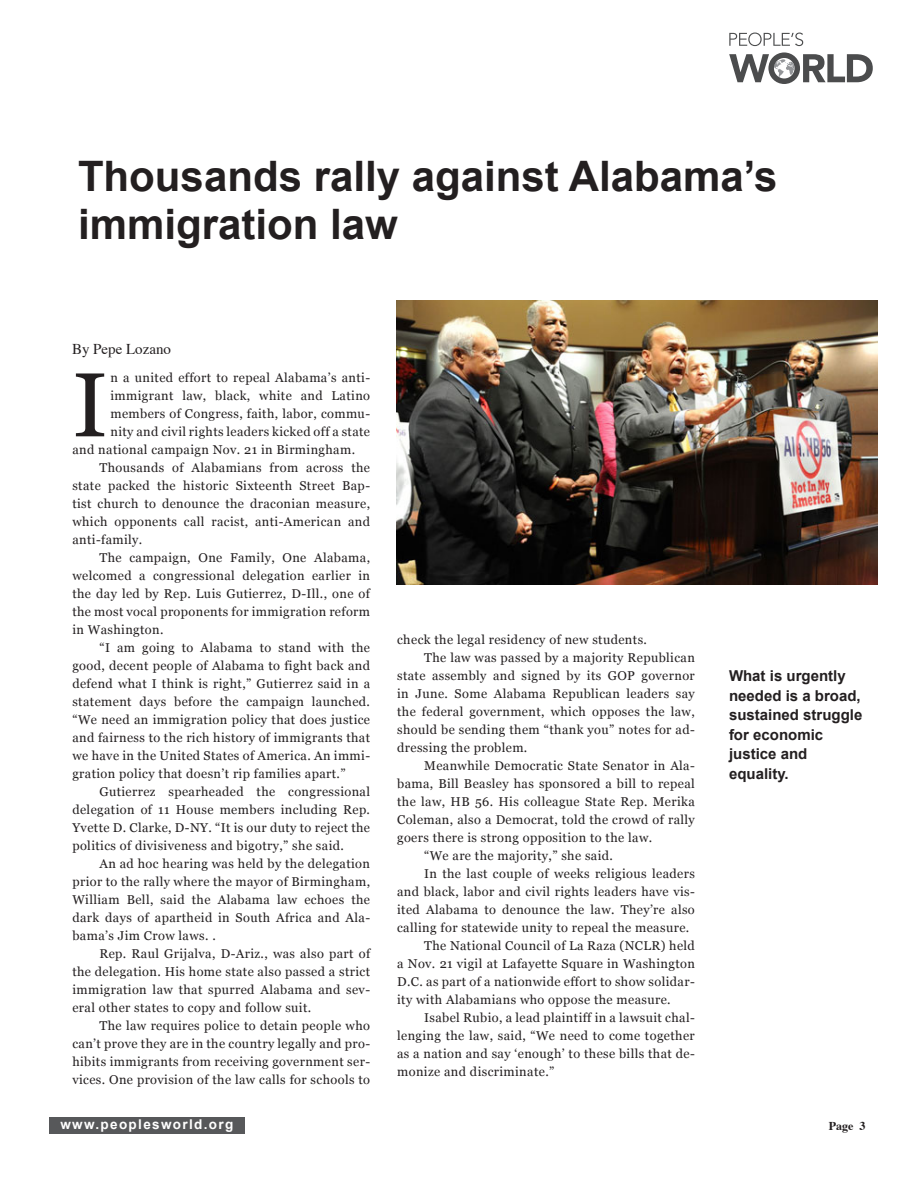
<style>
.page{position:relative;width:918px;height:1188px;background:#fff}
.page>*{position:absolute;margin:0;border:0;box-sizing:border-box;transform-origin:0 0}
.caps_paragraph{font:90.75px "Georgia";color:#231f20}
.title_arial-medium{font:700 42px/48px "Arial";color:#231f20}
.quote{font:700 15px/19.5px "Arial";color:#231f20}
.by_line{font:15px "Times";color:#231f20}
.t1{font:700 13.5px "Arial";letter-spacing:.1em;color:#fff}
.body-text{font:12.75px/18px "Georgia";letter-spacing:.03em;color:#231f20;text-align:justify}
.caps_paragraph-2{font:12.75px "Georgia";letter-spacing:.03em;color:#231f20}
.by_line-2{font:700 12px "Times";color:#231f20}
</style>
<div class="page">
<div style="left:49px;top:1118px;width:196px;height:16px;background:#57585a"></div>
<svg style="left:729px;top:33px;width:74px;height:13px"></svg>
<svg style="left:729px;top:52px;width:144px;height:32px"></svg>
<img style="left:396px;top:300px;width:481px;height:285px">
<p class="title_arial-medium" style="left:78px;top:153px;width:701px">Thousands rally against Alabama’s immigration law</p>
<p class="by_line" style="left:72px;top:335px;width:101px">By Pepe Lozano</p>
<p class="caps_paragraph" style="left:72px;top:350px;width:37px">I</p>
<p class="caps_paragraph-2" style="left:110px;top:370px;width:261px">n a united effort to repeal Alabama’s anti-</p>
<p class="caps_paragraph-2" style="left:110px;top:388px;width:261px">immigrant law, black, white and Latino</p>
<p class="caps_paragraph-2" style="left:110px;top:406px;width:261px">members of Congress, faith, labor, commu-</p>
<p class="caps_paragraph-2" style="left:110px;top:424px;width:261px">nity and civil rights leaders kicked off a state</p>
<p class="caps_paragraph-2" style="left:72px;top:442px;width:284px">and national campaign Nov. 21 in Birmingham.</p>
<p class="body-text" style="left:72px;top:459px;width:299px;text-indent:27px">Thousands of Alabamians from across the state packed the historic Sixteenth Street Bap&shy;tist church to denounce the draconian measure, which opponents call racist, anti-American and anti-family.</p>
<p class="body-text" style="left:72px;top:549px;width:299px;text-indent:27px">The campaign, One Family, One Alabama, welcomed a congressional delegation earlier in the day led by Rep. Luis Gutierrez, D-Ill., one of the most vocal proponents for immigration reform in Washington.</p>
<p class="body-text" style="left:72px;top:639px;width:299px;text-indent:27px">“I am going to Alabama to stand with the good, decent people of Alabama to fight back and defend what I think is right,” Gutierrez said in a statement days before the campaign launched. “We need an immigration policy that does justice and fairness to the rich history of immigrants that we have in the United States of America. An immi&shy;gration policy that doesn’t rip families apart.”</p>
<p class="body-text" style="left:72px;top:783px;width:299px;text-indent:27px">Gutierrez spearheaded the congressional delegation of 11 House members including Rep.<br>Yvette D. Clarke, D-NY. “It is our duty to reject the politics of divisiveness and bigotry,” she said.</p>
<p class="body-text" style="left:72px;top:855px;width:299px;text-indent:27px">An ad hoc hearing was held by the delegation prior to the rally where the mayor of Birmingham, William Bell, said the Alabama law echoes the dark days of apartheid in South Africa and Ala&shy;bama’s Jim Crow laws. .</p>
<p class="body-text" style="left:72px;top:945px;width:299px;text-indent:27px">Rep. Raul Grijalva, D-Ariz., was also part of the delegation. His home state also passed a strict immigration law that spurred Alabama and sev&shy;eral other states to copy and follow suit.</p>
<p class="body-text" style="left:72px;top:1017px;width:299px;text-indent:27px">The law requires police to detain people who can’t prove they are in the country legally and pro&shy;hibits immigrants from receiving government ser&shy;vices. One provision of the law calls for schools to</p>
<p class="t1" style="left:60px;top:1116px;width:174px">www.peoplesworld.org</p>
<p class="body-text" style="left:397px;top:631px;width:251px">check the legal residency of new students.</p>
<p class="body-text" style="left:397px;top:649px;width:299px;text-indent:27px">The law was passed by a majority Republican state assembly and signed by its GOP governor in June. Some Alabama Republican leaders say the federal government, which opposes the law, should be sending them “thank you” notes for ad&shy;dressing the problem.</p>
<p class="body-text" style="left:397px;top:757px;width:299px;text-indent:27px">Meanwhile Democratic State Senator in Ala&shy;bama, Bill Beasley has sponsored a bill to repeal the law, HB 56. His colleague State Rep. Merika Coleman, also a Democrat, told the crowd of rally goers there is strong opposition to the law.</p>
<p class="body-text" style="left:424px;top:847px;width:190px">“We are the majority,” she said.</p>
<p class="body-text" style="left:397px;top:865px;width:299px;text-indent:27px">In the last couple of weeks religious leaders and black, labor and civil rights leaders have vis&shy;ited Alabama to denounce the law. They’re also calling for statewide unity to repeal the measure.</p>
<p class="body-text" style="left:397px;top:937px;width:299px;text-indent:27px">The National Council of La Raza (NCLR) held a Nov. 21 vigil at Lafayette Square in Washington D.C. as part of a nationwide effort to show solidar&shy;ity with Alabamians who oppose the measure.</p>
<p class="body-text" style="left:397px;top:1009px;width:299px;text-indent:27px">Isabel Rubio, a lead plaintiff in a lawsuit chal&shy;lenging the law, said, “We need to come together as a nation and say ‘enough’ to these bills that de&shy;monize and discriminate.”</p>
<p class="quote" style="left:729px;top:667px;width:135px">What is urgently needed is a broad, sustained struggle for economic</p>
<p class="quote" style="left:729px;top:745px;width:80px">justice and</p>
<p class="quote" style="left:729px;top:764px;width:61px">equality.</p>
<p class="by_line-2" style="left:829px;top:1114px;width:38px">Page 3</p>
</div>
